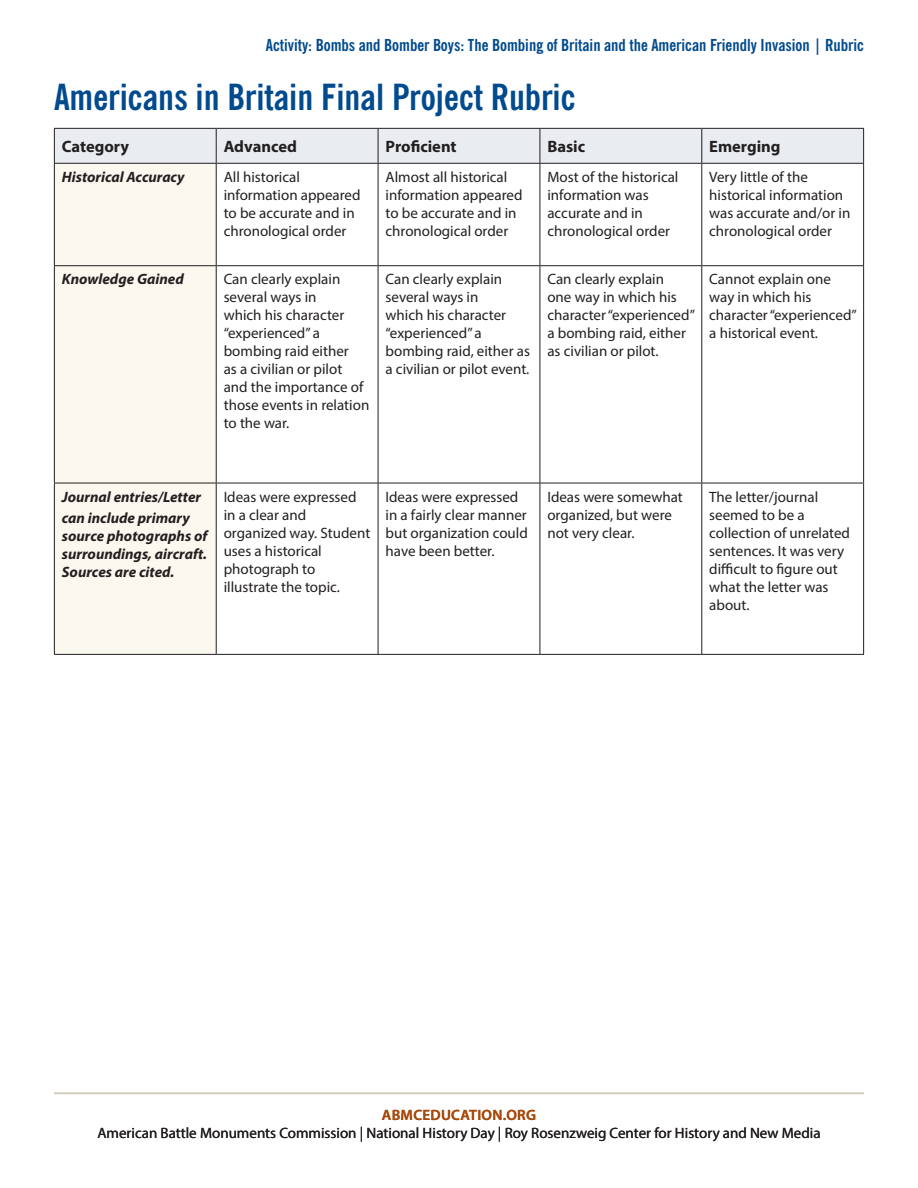
<style>
.page{position:relative;width:918px;height:1188px;background:#fff}
.page>*{position:absolute;margin:0;border:0;box-sizing:border-box;transform-origin:0 0}
.Subhead1{font:700 condensed 36px "News Gothic BT";color:#004a8d}
.t1{font:700 condensed 16.5px "News Gothic BT";color:#004a8d}
.Table_Column_Head{font:700 16.5px "Myriad Pro";color:#231f20}
.Table_Cell_Text{font:15px/18px "Myriad Pro";color:#231f20}
.Table_Cell_Text_Bold{font:italic 700 15px/18px "Myriad Pro";color:#231f20}
.RunningFooter{font:15px/18px "Myriad Pro";color:#231f20;text-align:center}
.s1{font-weight:600;color:#a84b0d}
</style>
<div class="page">
<hr style="left:54px;top:1093px;width:810px;height:1px;background:#d2cbb8">
<div style="left:55px;top:129px;width:808px;height:34px;background:#e9edf2"></div>
<div style="left:55px;top:164px;width:161px;height:490px;background:#faf8ef"></div>
<hr style="left:54px;top:128px;width:162px;height:1px;background:#231f20">
<hr style="left:216px;top:129px;width:1px;height:34px;background:#231f20">
<hr style="left:378px;top:129px;width:1px;height:34px;background:#231f20">
<hr style="left:540px;top:129px;width:1px;height:34px;background:#231f20">
<hr style="left:701px;top:129px;width:1px;height:34px;background:#231f20">
<hr style="left:54px;top:163px;width:162px;height:1px;background:#231f20">
<hr style="left:216px;top:163px;width:162px;height:1px;background:#231f20">
<hr style="left:216px;top:164px;width:1px;height:101px;background:#231f20">
<hr style="left:378px;top:163px;width:162px;height:1px;background:#231f20">
<hr style="left:378px;top:164px;width:1px;height:101px;background:#231f20">
<hr style="left:540px;top:163px;width:162px;height:1px;background:#231f20">
<hr style="left:540px;top:164px;width:1px;height:101px;background:#231f20">
<hr style="left:702px;top:163px;width:162px;height:1px;background:#231f20">
<hr style="left:701px;top:164px;width:1px;height:101px;background:#231f20">
<hr style="left:54px;top:265px;width:162px;height:1px;background:#231f20">
<hr style="left:216px;top:265px;width:162px;height:1px;background:#231f20">
<hr style="left:216px;top:266px;width:1px;height:217px;background:#231f20">
<hr style="left:378px;top:265px;width:162px;height:1px;background:#231f20">
<hr style="left:378px;top:266px;width:1px;height:217px;background:#231f20">
<hr style="left:540px;top:265px;width:162px;height:1px;background:#231f20">
<hr style="left:540px;top:266px;width:1px;height:217px;background:#231f20">
<hr style="left:702px;top:265px;width:162px;height:1px;background:#231f20">
<hr style="left:701px;top:266px;width:1px;height:217px;background:#231f20">
<hr style="left:54px;top:483px;width:162px;height:1px;background:#231f20">
<hr style="left:216px;top:483px;width:162px;height:1px;background:#231f20">
<hr style="left:216px;top:483px;width:1px;height:171px;background:#231f20">
<hr style="left:378px;top:483px;width:162px;height:1px;background:#231f20">
<hr style="left:378px;top:483px;width:1px;height:171px;background:#231f20">
<hr style="left:540px;top:483px;width:162px;height:1px;background:#231f20">
<hr style="left:540px;top:483px;width:1px;height:171px;background:#231f20">
<hr style="left:702px;top:483px;width:162px;height:1px;background:#231f20">
<hr style="left:701px;top:483px;width:1px;height:171px;background:#231f20">
<hr style="left:54px;top:129px;width:1px;height:34px;background:#231f20">
<hr style="left:216px;top:128px;width:162px;height:1px;background:#231f20">
<hr style="left:378px;top:128px;width:162px;height:1px;background:#231f20">
<hr style="left:540px;top:128px;width:162px;height:1px;background:#231f20">
<hr style="left:702px;top:128px;width:162px;height:1px;background:#231f20">
<hr style="left:863px;top:129px;width:1px;height:34px;background:#231f20">
<hr style="left:54px;top:164px;width:1px;height:101px;background:#231f20">
<hr style="left:863px;top:164px;width:1px;height:101px;background:#231f20">
<hr style="left:54px;top:266px;width:1px;height:217px;background:#231f20">
<hr style="left:863px;top:266px;width:1px;height:217px;background:#231f20">
<hr style="left:54px;top:483px;width:1px;height:171px;background:#231f20">
<hr style="left:863px;top:483px;width:1px;height:171px;background:#231f20">
<hr style="left:54px;top:654px;width:162px;height:1px;background:#231f20">
<hr style="left:216px;top:654px;width:162px;height:1px;background:#231f20">
<hr style="left:378px;top:654px;width:162px;height:1px;background:#231f20">
<hr style="left:540px;top:654px;width:162px;height:1px;background:#231f20">
<hr style="left:702px;top:654px;width:162px;height:1px;background:#231f20">
<p class="t1" style="left:266px;top:35px;width:600px">Activity: Bombs and Bomber Boys: The Bombing of Britain and the American Friendly Invasion | Rubric</p>
<p class="Subhead1" style="left:54px;top:75px;width:523px">Americans in Britain Final Project Rubric</p>
<p class="Table_Column_Head" style="left:62px;top:136px;width:69px">Category</p>
<p class="Table_Column_Head" style="left:224px;top:136px;width:75px">Advanced</p>
<p class="Table_Column_Head" style="left:386px;top:136px;width:73px">Proficient</p>
<p class="Table_Column_Head" style="left:547px;top:136px;width:39px">Basic</p>
<p class="Table_Column_Head" style="left:709px;top:136px;width:73px">Emerging</p>
<p class="Table_Cell_Text_Bold" style="left:62px;top:168px;width:124px">Historical Accuracy</p>
<p class="Table_Cell_Text" style="left:224px;top:168px;width:138px">All historical information appeared to be accurate and in chronological order</p>
<p class="Table_Cell_Text" style="left:386px;top:168px;width:138px">Almost all historical information appeared to be accurate and in chronological order</p>
<p class="Table_Cell_Text" style="left:547px;top:168px;width:133px">Most of the historical information was accurate and in chronological order</p>
<p class="Table_Cell_Text" style="left:709px;top:168px;width:143px">Very little of the historical information was accurate and/or in chronological order</p>
<p class="Table_Cell_Text_Bold" style="left:62px;top:270px;width:124px">Knowledge Gained</p>
<p class="Table_Cell_Text" style="left:224px;top:270px;width:147px">Can clearly explain several ways in<br>which his character “experienced” a bombing raid either<br>as a civilian or pilot and the importance of those events in relation to the war.</p>
<p class="Table_Cell_Text" style="left:386px;top:270px;width:146px">Can clearly explain several ways in<br>which his character “experienced” a bombing raid, either as a civilian or pilot event.</p>
<p class="Table_Cell_Text" style="left:547px;top:270px;width:149px">Can clearly explain<br>one way in which his character “experienced” a bombing raid, either as civilian or pilot.</p>
<p class="Table_Cell_Text" style="left:709px;top:270px;width:149px">Cannot explain one way in which his character “experienced” a historical event.</p>
<p class="Table_Cell_Text_Bold" style="left:62px;top:487px;width:141px">Journal entries/Letter</p>
<p class="Table_Cell_Text_Bold" style="left:62px;top:508px;width:147px">can include primary source photographs of surroundings, aircraft.<br>Sources are cited.</p>
<p class="Table_Cell_Text" style="left:224px;top:488px;width:148px">Ideas were expressed in a clear and organized way. Student uses a historical photograph to illustrate the topic.</p>
<p class="Table_Cell_Text" style="left:386px;top:488px;width:144px">Ideas were expressed in a fairly clear manner but organization could have been better.</p>
<p class="Table_Cell_Text" style="left:547px;top:488px;width:137px">Ideas were somewhat organized, but were not very clear.</p>
<p class="Table_Cell_Text" style="left:709px;top:488px;width:142px">The letter/journal seemed to be a collection of unrelated sentences. It was very difficult to figure out what the letter was about.</p>
<p class="RunningFooter" style="left:97px;top:1105px;width:725px"><span class="s1">ABMCEDUCATION.ORG<br></span>American Battle Monuments Commission | National History Day | Roy Rosenzweig Center for History and New Media</p>
</div>
